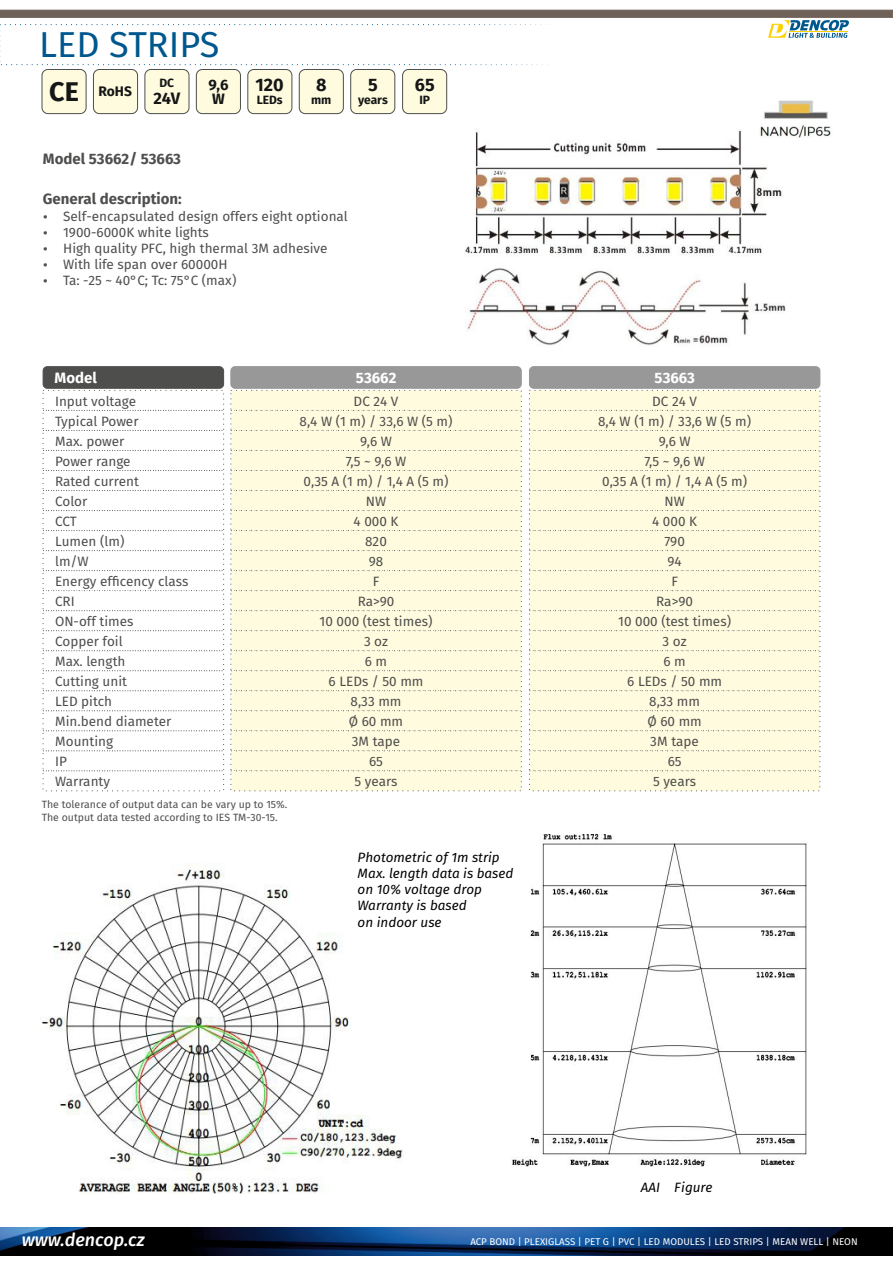
<style>
.page{position:relative;width:893px;height:1263px;background:#fff}
.page>*{position:absolute;margin:0;border:0;box-sizing:border-box;transform-origin:0 0}
.t1{font:36px "Fira Sans";color:#00578e}
.t2{font:italic 500 18px "Fira Sans";color:#fff}
.t3{font:700 18px "Fira Sans";color:#151616}
.t4{font:700 16.5px "Fira Sans";color:#151616}
.t5{font:700 15px "Fira Sans";color:#4e4e4d}
.t6{font:700 15px "Fira Sans";color:#fff}
.t7{font:700 15px/14.4px "Fira Sans";color:#151616}
.t8{font:700 13.8px "Fira Sans";color:#151616}
.t9{font:13.5px/20px "Fira Sans";color:#4e4e4d;text-align:center}
.t10{font:italic 13.5px/16.2px "Fira Sans";color:#000}
.t11{font:700 12px "Fira Sans";color:#151616}
.t12{font:10.5px "Fira Sans";color:#4e4e4d}
.t13{font:9.75px "Fira Sans";color:#fff}
.s1{font-size:27px}
</style>
<div class="page">
<img style="left:512px;top:834px;width:295px;height:333px">
<img style="left:41px;top:864px;width:362px;height:329px">
<img style="left:0;top:1228px;width:893px;height:27px">
<svg style="left:0;top:9px;width:893px;height:29px"></svg>
<svg style="left:42px;top:390px;width:182px;height:20px"></svg>
<svg style="left:42px;top:590px;width:182px;height:20px"></svg>
<div style="left:230px;top:366px;width:292px;height:23px;background:#989899;border:1px solid #989899;border-radius:4px"></div>
<div style="left:529px;top:366px;width:291px;height:23px;background:#989899;border:1px solid #989899;border-radius:4px"></div>
<div style="left:43px;top:366px;width:181px;height:23px;background:#4e4e4d;border:1px solid #4e4e4d;border-radius:4px"></div>
<div style="left:230px;top:390px;width:292px;height:402px;background:#fffbde"></div>
<div style="left:529px;top:390px;width:292px;height:402px;background:#fffbde"></div>
<div style="left:42px;top:69px;width:45px;height:45px;background:#fffbde;border:1px solid #4e4e4d;border-radius:6px"></div>
<div style="left:93px;top:69px;width:45px;height:45px;background:#fffbde;border:1px solid #4e4e4d;border-radius:6px"></div>
<div style="left:144px;top:69px;width:45px;height:45px;background:#fffbde;border:1px solid #4e4e4d;border-radius:6px"></div>
<div style="left:196px;top:69px;width:45px;height:45px;background:#fffbde;border:1px solid #4e4e4d;border-radius:6px"></div>
<div style="left:247px;top:69px;width:45px;height:45px;background:#fffbde;border:1px solid #4e4e4d;border-radius:6px"></div>
<div style="left:299px;top:69px;width:45px;height:45px;background:#fffbde;border:1px solid #4e4e4d;border-radius:6px"></div>
<div style="left:350px;top:69px;width:45px;height:45px;background:#fffbde;border:1px solid #4e4e4d;border-radius:6px"></div>
<div style="left:402px;top:69px;width:45px;height:45px;background:#fffbde;border:1px solid #4e4e4d;border-radius:6px"></div>
<img style="left:465px;top:130px;width:318px;height:126px">
<img style="left:467px;top:268px;width:319px;height:77px">
<img style="left:759px;top:100px;width:72px;height:37px">
<h1 class="t1" style="left:39px;top:24px;width:182px">LED STRIPS</h1>
<p class="t8" style="left:49px;top:83px;width:84px"><span class="s1">CE</span> RoHS</p>
<p class="t7" style="left:208px;top:77px;width:22px">9,6<br>W</p>
<h2 class="t3" style="left:256px;top:74px;width:30px">120</h2>
<p class="t11" style="left:159px;top:76px;width:16px">DC</p>
<p class="t4" style="left:153px;top:89px;width:28px">24V</p>
<p class="t11" style="left:257px;top:93px;width:28px">LEDs</p>
<h2 class="t3" style="left:316px;top:74px;width:12px">8</h2>
<p class="t11" style="left:311px;top:93px;width:22px">mm</p>
<h2 class="t3" style="left:368px;top:74px;width:11px">5</h2>
<p class="t11" style="left:358px;top:93px;width:31px">years</p>
<p class="t5" style="left:43px;top:150px;width:140px">Model 53662/ 53663</p>
<p class="t5" style="left:43px;top:190px;width:140px">General description:</p>
<p class="t9" style="left:63px;top:208px;width:286px;line-height:16.2px;text-align:left">Self-encapsulated design offers eight optional<br>1900-6000K white lights<br>High quality PFC, high thermal 3M adhesive</p>
<p class="t9" style="left:63px;top:271px;width:175px">Ta: -25 ~ 40°C; Tc: 75°C (max)</p>
<p class="t9" style="left:63px;top:255px;width:166px">With life span over 60000H</p>
<h2 class="t3" style="left:415px;top:74px;width:21px">65</h2>
<p class="t11" style="left:419px;top:93px;width:12px">IP</p>
<p class="t6" style="left:54px;top:369px;width:44px">Model</p>
<p class="t6" style="left:356px;top:369px;width:42px">53662</p>
<p class="t6" style="left:655px;top:369px;width:42px">53663</p>
<p class="t9" style="left:300px;top:391px;width:154px">DC 24 V<br>8,4 W (1 m) / 33,6 W (5 m)<br>9,6 W<br>7,5 ~ 9,6 W<br>0,35 A (1 m) / 1,4 A (5 m)<br>NW<br>4 000 K<br>820<br>98<br>F<br>Ra&gt;90<br>10 000 (test times)<br>3 oz<br>6 m<br>6 LEDs / 50 mm<br>8,33 mm<br>Ø 60 mm<br>3M tape<br>65<br>5 years</p>
<p class="t9" style="left:598px;top:391px;width:154px">DC 24 V<br>8,4 W (1 m) / 33,6 W (5 m)<br>9,6 W<br>7,5 ~ 9,6 W<br>0,35 A (1 m) / 1,4 A (5 m)<br>NW<br>4 000 K<br>790<br>94<br>F<br>Ra&gt;90<br>10 000 (test times)<br>3 oz<br>6 m<br>6 LEDs / 50 mm<br>8,33 mm<br>Ø 60 mm<br>3M tape<br>65<br>5 years</p>
<p class="t9" style="left:55px;top:391px;width:135px;text-align:left">Input voltage<br>Typical Power<br>Max. power<br>Power range<br>Rated current<br>Color<br>CCT<br>Lumen (lm)<br>lm/W<br>Energy efficency class<br>CRI<br>ON-off times<br>Copper foil<br>Max. length<br>Cutting unit<br>LED pitch<br>Min.bend diameter<br>Mounting<br>IP<br>Warranty</p>
<p class="t12" style="left:42px;top:798px;width:247px">The tolerance of output data can be vary up to 15%.</p>
<p class="t12" style="left:42px;top:811px;width:237px">The output data tested according to IES TM-30-15.</p>
<p class="t10" style="left:358px;top:849px;width:157px">Photometric of 1m strip<br>Max. length data is based on 10% voltage drop<br>Warranty is based<br>on indoor use</p>
<p class="t10" style="left:641px;top:1179px;width:73px">AAI Figure</p>
<h2 class="t2" style="left:22px;top:1229px;width:124px">www.dencop.cz</h2>
<p class="t13" style="left:470px;top:1236px;width:389px">ACP BOND | PLEXIGLASS | PET G | PVC | LED MODULES | LED STRIPS | MEAN WELL | NEON</p>
</div>
